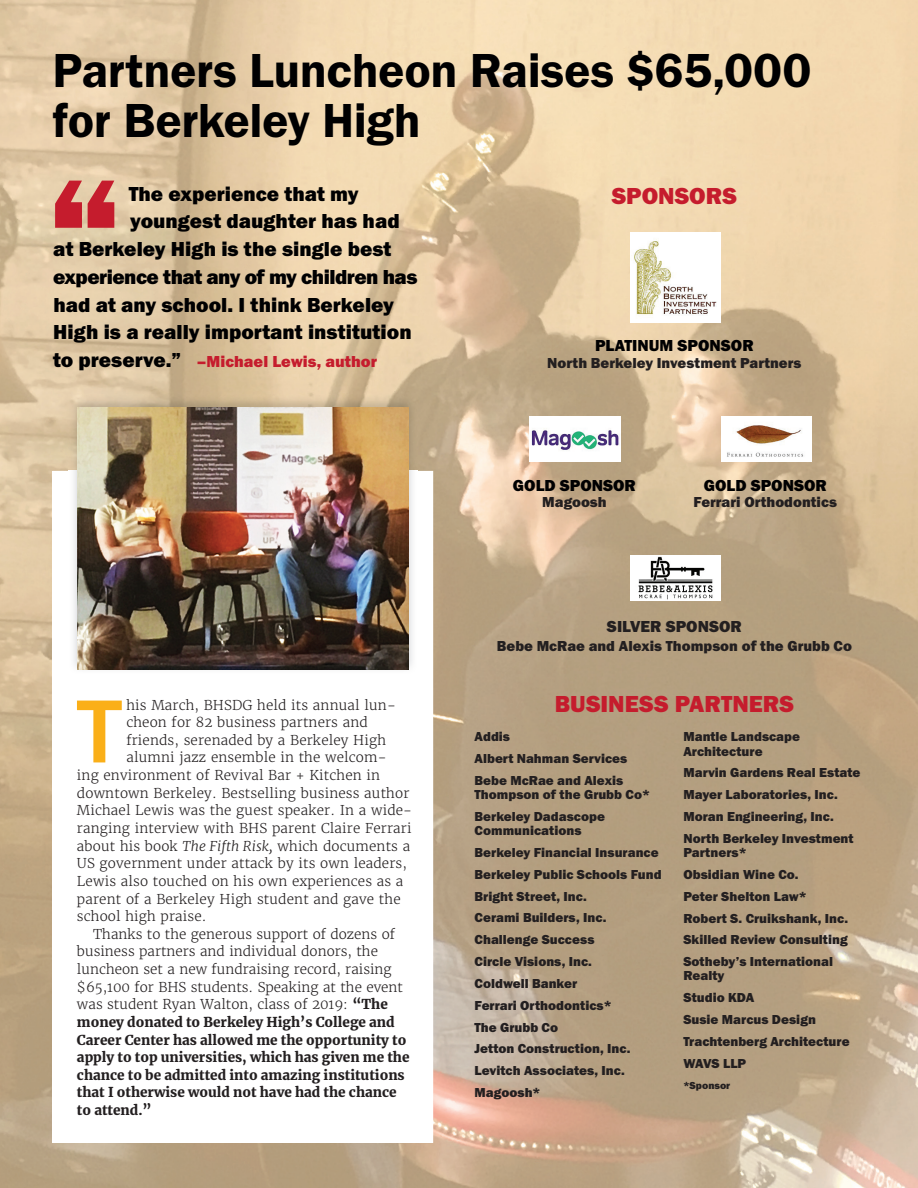
<style>
.page{position:relative;width:918px;height:1188px;background:#fff}
.page>*{position:absolute;margin:0;border:0;box-sizing:border-box;transform-origin:0 0}
.t1{font:165px "Franklin Gothic URW Hea";color:#c51c2d}
.t2{font:500 92.7px "Franklin Gothic URW";color:#faaf18}
.t3{font:49.5px/49.5px "Franklin Gothic URW Dem";letter-spacing:-.01em;color:#000001}
.t4{font:24px "Franklin Gothic URW Hea";color:#c51c2d}
.t5{font:21px "Franklin Gothic URW Hea";color:#000001}
.t6{font:21px "Franklin Gothic URW Hea";letter-spacing:-.025em;color:#000001}
.t7{font:16.5px "Franklin Gothic URW Hea";color:#000001}
.t8{font:16.5px "Franklin Gothic URW Hea";color:#c51c2d}
.t9{font:16.5px "Franklin Gothic URW Hea";color:#231f20}
.t10{font:15px "Franklin Gothic URW Hea";color:#231f20}
.t11{font:300 13.5px "Merriweather";letter-spacing:.01em;color:#231f20}
.t12{font:13.5px/21.8px "Franklin Gothic URW Hea";color:#231f20}
.t13{font:900 13.5px "Merriweather";color:#231f20}
.t14{font:10.5px "Franklin Gothic URW Hea";color:#231f20}
.s1{font-size:21px;color:#000001}
.s2{font-style:italic}
.s3{font-weight:900}
</style>
<div class="page">
<img style="left:0;top:0;width:918px;height:1188px">
<img style="left:630px;top:555px;width:91px;height:45px">
<img style="left:721px;top:417px;width:91px;height:45px">
<img style="left:530px;top:417px;width:90px;height:45px">
<img style="left:630px;top:232px;width:91px;height:91px">
<div style="left:52px;top:471px;width:381px;height:672px;background:#fff"></div>
<img style="left:69px;top:395px;width:349px;height:272px">
<img style="left:77px;top:408px;width:332px;height:262px">
<h3 class="t3" style="left:52px;top:45px;width:760px">Partners Luncheon Raises $65,000 for Berkeley High</h3>
<h1 class="t1" style="left:47px;top:128px;width:77px">“</h1>
<h3 class="t4" style="left:612px;top:180px;width:127px">SPONSORS</h3>
<h3 class="t5" style="left:129px;top:180px;width:232px">The experience that my</h3>
<h3 class="t5" style="left:130px;top:208px;width:271px">youngest daughter has had</h3>
<h3 class="t5" style="left:53px;top:235px;width:340px">at Berkeley High is the single best</h3>
<h3 class="t6" style="left:53px;top:263px;width:366px">experience that any of my children has</h3>
<h3 class="t5" style="left:53px;top:291px;width:342px">had at any school. I think Berkeley</h3>
<h3 class="t5" style="left:53px;top:319px;width:360px">High is a really important institution</h3>
<p class="t8" style="left:53px;top:351px;width:326px"><span class="s1">to preserve.”</span> –Michael Lewis, author</p>
<p class="t7" style="left:595px;top:335px;width:160px">PLATINUM SPONSOR</p>
<p class="t10" style="left:547px;top:353px;width:256px">North Berkeley Investment Partners</p>
<p class="t7" style="left:513px;top:475px;width:125px">GOLD SPONSOR</p>
<p class="t10" style="left:542px;top:493px;width:66px">Magoosh</p>
<p class="t7" style="left:704px;top:475px;width:125px">GOLD SPONSOR</p>
<p class="t10" style="left:694px;top:493px;width:145px">Ferrari Orthodontics</p>
<h2 class="t2" style="left:77px;top:674px;width:46px">T</h2>
<p class="t11" style="left:126px;top:696px;width:271px">his March, BHSDG held its annual lun-</p>
<p class="t11" style="left:126px;top:714px;width:243px">cheon for 82 business partners and</p>
<p class="t11" style="left:126px;top:732px;width:261px">friends, serenaded by a Berkeley High</p>
<p class="t11" style="left:126px;top:749px;width:262px">alumni jazz ensemble in the welcom-</p>
<p class="t11" style="left:77px;top:767px;width:305px">ing environment of Revival Bar + Kitchen in</p>
<p class="t11" style="left:77px;top:784px;width:334px">downtown Berkeley. Bestselling business author</p>
<p class="t11" style="left:77px;top:802px;width:337px">Michael Lewis was the guest speaker. In a wide-</p>
<p class="t11" style="left:77px;top:820px;width:336px">ranging interview with BHS parent Claire Ferrari</p>
<p class="t11" style="left:77px;top:837px;width:335px">about his book <span class="s2">The Fifth Risk,</span> which documents a</p>
<p class="t11" style="left:77px;top:855px;width:332px">US government under attack by its own leaders,</p>
<p class="t11" style="left:77px;top:873px;width:328px">Lewis also touched on his own experiences as a</p>
<p class="t11" style="left:77px;top:890px;width:325px">parent of a Berkeley High student and gave the</p>
<p class="t11" style="left:77px;top:908px;width:131px">school high praise.</p>
<p class="t11" style="left:93px;top:926px;width:303px">Thanks to the generous support of dozens of</p>
<p class="t11" style="left:77px;top:943px;width:303px">business partners and individual donors, the</p>
<p class="t11" style="left:77px;top:961px;width:316px">luncheon set a new fundraising record, raising</p>
<p class="t11" style="left:77px;top:978px;width:328px">$65,100 for BHS students. Speaking at the event</p>
<p class="t11" style="left:77px;top:996px;width:312px">was student Ryan Walton, class of 2019: <span class="s3">“The</span></p>
<p class="t13" style="left:77px;top:1013px;width:319px">money donated to Berkeley High’s College and</p>
<p class="t13" style="left:77px;top:1030px;width:331px">Career Center has allowed me the opportunity to</p>
<p class="t13" style="left:77px;top:1048px;width:334px">apply to top universities, which has given me the</p>
<p class="t13" style="left:77px;top:1066px;width:329px">chance to be admitted into amazing institutions</p>
<p class="t13" style="left:77px;top:1083px;width:321px">that I otherwise would not have had the chance</p>
<p class="t13" style="left:77px;top:1101px;width:76px">to attend.”</p>
<p class="t9" style="left:607px;top:616px;width:136px">SILVER SPONSOR</p>
<p class="t10" style="left:497px;top:636px;width:357px">Bebe McRae and Alexis Thompson of the Grubb Co</p>
<h3 class="t4" style="left:555px;top:689px;width:241px">BUSINESS PARTNERS</h3>
<p class="t12" style="left:475px;top:725px;width:154px">Addis<br>Albert Nahman Services<br>Bebe McRae and Alexis</p>
<p class="t12" style="left:475px;top:783px;width:177px">Thompson of the Grubb Co*<br>Berkeley Dadascope</p>
<p class="t12" style="left:475px;top:819px;width:189px">Communications<br>Berkeley Financial Insurance<br>Berkeley Public Schools Fund<br>Bright Street, Inc.<br>Cerami Builders, Inc.<br>Challenge Success<br>Circle Visions, Inc.<br>Coldwell Banker<br>Ferrari Orthodontics*<br>The Grubb Co<br>Jetton Construction, Inc.<br>Levitch Associates, Inc.<br>Magoosh*</p>
<p class="t12" style="left:683px;top:729px;width:118px;line-height:14.2px">Mantle Landscape<br>Architecture</p>
<p class="t12" style="left:683px;top:762px;width:178px">Marvin Gardens Real Estate<br>Mayer Laboratories, Inc.<br>Moran Engineering, Inc.<br>North Berkeley Investment</p>
<p class="t12" style="left:683px;top:841px;width:166px">Partners*<br>Obsidian Wine Co.<br>Peter Shelton Law*<br>Robert S. Cruikshank, Inc.<br>Skilled Review Consulting<br>Sotheby’s International</p>
<p class="t12" style="left:683px;top:965px;width:168px">Realty<br>Studio KDA<br>Susie Marcus Design<br>Trachtenberg Architecture<br>WAVS LLP</p>
<p class="t14" style="left:683px;top:1079px;width:48px">*Sponsor</p>
</div>
